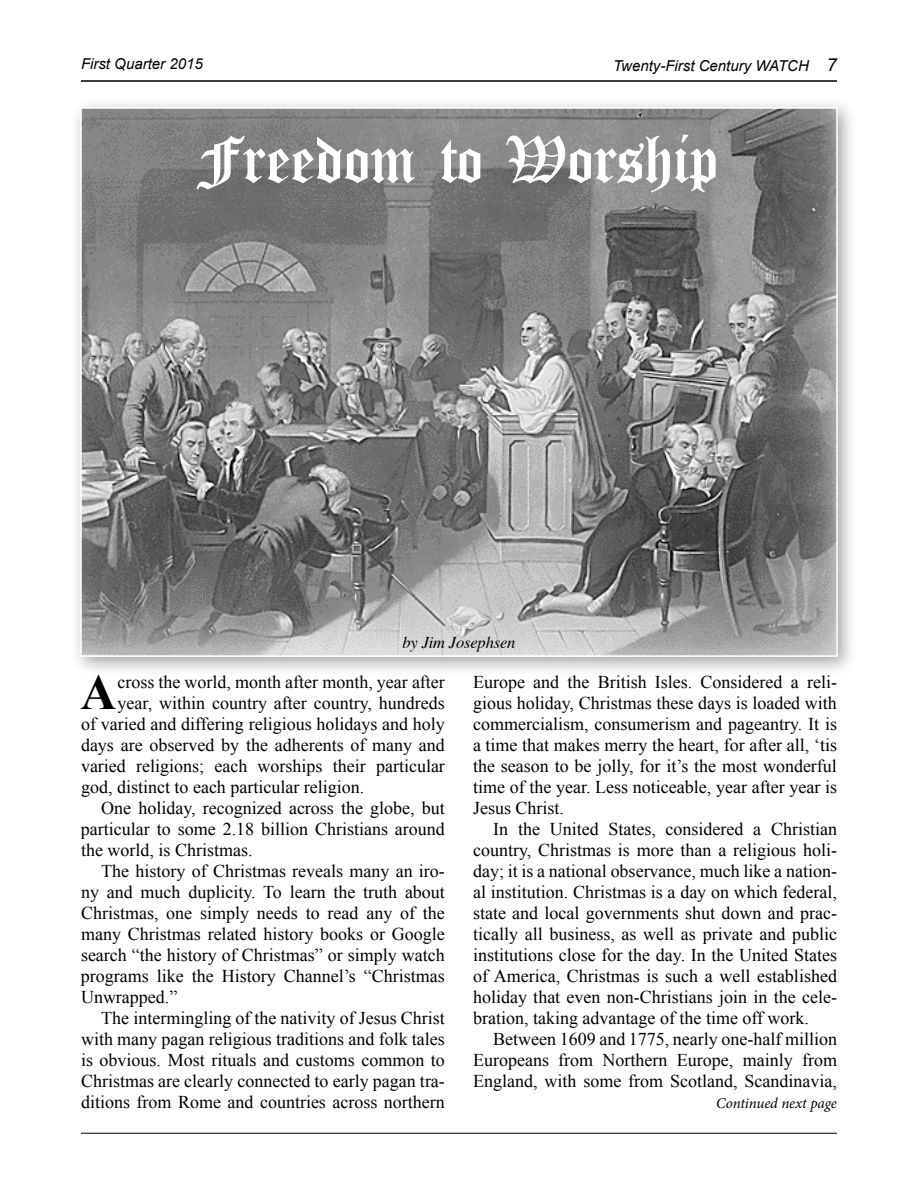
<style>
.page{position:relative;width:918px;height:1188px;background:#fff}
.page>*{position:absolute;margin:0;border:0;box-sizing:border-box;transform-origin:0 0}
.t1{font:69px "Canterbury";color:#fff}
.t2{font:700 49.65px "Times New Roman";color:#000}
.t3{font:18px/21px "Times New Roman";color:#000;text-align:justify}
.t4{font:italic 16.5px "Times";letter-spacing:-.01em;color:#000}
.t5{font:italic 15px "Arial";color:#000}
.t6{font:italic 15px "Minion Pro";letter-spacing:-.005em;color:#000}
.s1{font-size:18px}
</style>
<div class="page">
<hr style="left:81px;top:80px;width:756px;height:2px;background:#000">
<hr style="left:81px;top:1133px;width:756px;height:1px;background:#000">
<div style="left:70px;top:97px;width:788px;height:580px;background:#000;opacity:.35"></div>
<img style="left:83px;top:110px;width:752px;height:544px">
<p class="t5" style="left:81px;top:58px;width:123px">First Quarter 2015</p>
<p class="t5" style="left:613px;top:60px;width:225px">Twenty-First Century WATCH <span class="s1">7</span></p>
<h1 class="t1" style="left:200px;top:135px;width:520px">Freedom to Worship</h1>
<p class="t4" style="left:403px;top:637px;width:114px">by Jim Josephsen</p>
<h2 class="t2" style="left:81px;top:663px;width:37px">A</h2>
<p class="t3" style="left:118px;top:673px;width:329px">cross the world, month after month, year after</p>
<p class="t3" style="left:118px;top:694px;width:329px">year, within country after country, hundreds</p>
<p class="t3" style="left:81px;top:715px;width:365px">of varied and differing religious holidays and holy</p>
<p class="t3" style="left:81px;top:736px;width:365px">days are observed by the adherents of many and</p>
<p class="t3" style="left:81px;top:757px;width:365px">varied religions; each worships their particular</p>
<p class="t3" style="left:81px;top:778px;width:285px">god, distinct to each particular religion.</p>
<p class="t3" style="left:101px;top:799px;width:345px">One holiday, recognized across the globe, but</p>
<p class="t3" style="left:81px;top:820px;width:365px">particular to some 2.18 billion Christians around</p>
<p class="t3" style="left:81px;top:841px;width:173px">the world, is Christmas.</p>
<p class="t3" style="left:101px;top:862px;width:345px">The history of Christmas reveals many an iro-</p>
<p class="t3" style="left:81px;top:883px;width:365px">ny and much duplicity. To learn the truth about</p>
<p class="t3" style="left:81px;top:904px;width:365px">Christmas, one simply needs to read any of the</p>
<p class="t3" style="left:81px;top:925px;width:365px">many Christmas related history books or Google</p>
<p class="t3" style="left:81px;top:946px;width:365px">search “the history of Christmas” or simply watch</p>
<p class="t3" style="left:81px;top:967px;width:365px">programs like the History Channel’s “Christmas</p>
<p class="t3" style="left:81px;top:988px;width:98px">Unwrapped.”</p>
<p class="t3" style="left:101px;top:1009px;width:345px">The intermingling of the nativity of Jesus Christ</p>
<p class="t3" style="left:81px;top:1030px;width:365px">with many pagan religious traditions and folk tales</p>
<p class="t3" style="left:81px;top:1051px;width:365px">is obvious. Most rituals and customs common to</p>
<p class="t3" style="left:81px;top:1072px;width:365px">Christmas are clearly connected to early pagan tra-</p>
<p class="t3" style="left:81px;top:1093px;width:365px">ditions from Rome and countries across northern</p>
<p class="t3" style="left:473px;top:673px;width:365px">Europe and the British Isles. Considered a reli&shy;gious holiday, Christmas these days is loaded with commercialism, consumerism and pageantry. It is a time that makes merry the heart, for after all, ‘tis the season to be jolly, for it’s the most wonderful time of the year. Less noticeable, year after year is Jesus Christ.</p>
<p class="t3" style="left:473px;top:820px;width:366px;text-indent:20px">In the United States, considered a Christian country, Christmas is more than a religious holi&shy;day; it is a national observance, much like a nation&shy;al institution. Christmas is a day on which federal, state and local governments shut down and prac&shy;tically all business, as well as private and public institutions close for the day. In the United States of America, Christmas is such a well established holiday that even non-Christians join in the cele&shy;bration, taking advantage of the time off work.</p>
<p class="t3" style="left:473px;top:1030px;width:365px;text-indent:20px">Between 1609 and 1775, nearly one-half million Europeans from Northern Europe, mainly from England, with some from Scotland, Scandinavia,</p>
<p class="t6" style="left:716px;top:1097px;width:122px">Continued next page</p>
</div>
